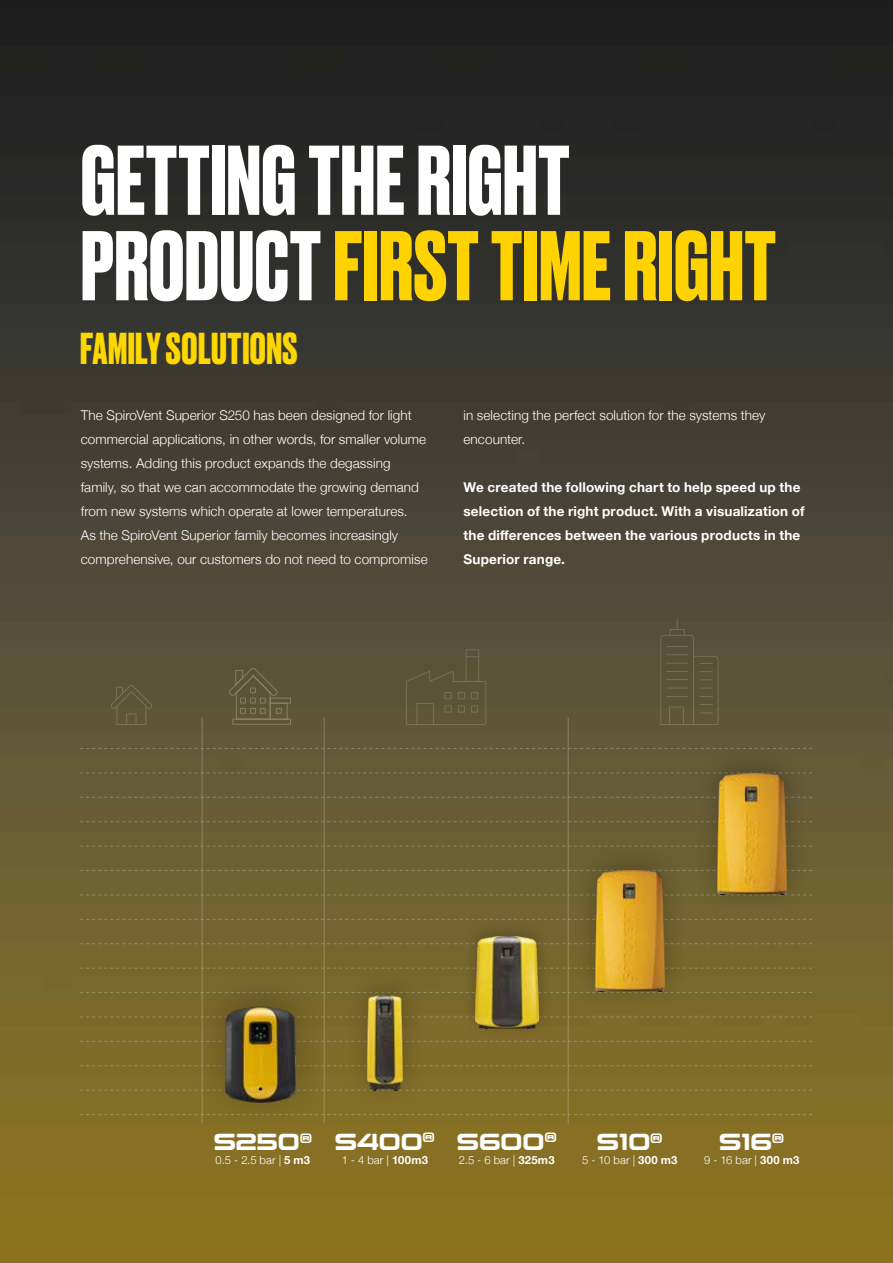
<style>
.page{position:relative;width:893px;height:1263px;background:#fff}
.page>*{position:absolute;margin:0;border:0;box-sizing:border-box;transform-origin:0 0}
.t1{font:700 93px/85.5px "Druk";letter-spacing:.005em;color:#fff}
.t2{font:700 42px "Druk";letter-spacing:.01em;color:#ffd700}
.t3{font:23.25px "Controller Five";color:#fff}
.t4{font:300 13.5px/24px "Helvetica Neue";letter-spacing:.005em;color:#fff}
.t5{font:700 13.5px/24px "Helvetica Neue";letter-spacing:.015em;color:#fff}
.t6{font:300 11.25px "Helvetica Neue";letter-spacing:.01em;color:#fff}
.s1{color:#ffd300}
.s2{font-weight:700}
</style>
<div class="page">
<img style="left:0;top:0;width:893px;height:1263px">
<svg style="left:80px;top:1114px;width:732px;height:1px"></svg>
<svg style="left:80px;top:1090px;width:732px;height:1px"></svg>
<svg style="left:80px;top:1065px;width:732px;height:1px"></svg>
<svg style="left:80px;top:1041px;width:732px;height:1px"></svg>
<svg style="left:80px;top:1016px;width:732px;height:1px"></svg>
<svg style="left:80px;top:992px;width:732px;height:1px"></svg>
<svg style="left:80px;top:968px;width:732px;height:1px"></svg>
<svg style="left:80px;top:943px;width:732px;height:1px"></svg>
<svg style="left:80px;top:919px;width:732px;height:1px"></svg>
<svg style="left:80px;top:894px;width:732px;height:1px"></svg>
<svg style="left:80px;top:870px;width:732px;height:1px"></svg>
<svg style="left:80px;top:846px;width:732px;height:1px"></svg>
<svg style="left:80px;top:821px;width:732px;height:1px"></svg>
<svg style="left:80px;top:797px;width:732px;height:1px"></svg>
<svg style="left:80px;top:772px;width:732px;height:1px"></svg>
<svg style="left:80px;top:748px;width:732px;height:1px"></svg>
<div style="left:193px;top:968px;width:136px;height:161px;background:#000;opacity:.25"></div>
<img style="left:226px;top:1007px;width:70px;height:95px">
<div style="left:344px;top:968px;width:82px;height:140px;background:#796729"></div>
<img style="left:367px;top:996px;width:35px;height:94px">
<div style="left:694px;top:746px;width:116px;height:167px;background:#000;opacity:.25"></div>
<img style="left:717px;top:774px;width:69px;height:120px">
<div style="left:572px;top:843px;width:116px;height:167px;background:#000;opacity:.25"></div>
<img style="left:595px;top:871px;width:70px;height:120px">
<div style="left:460px;top:918px;width:94px;height:122px;background:#000;opacity:.25"></div>
<img style="left:475px;top:936px;width:64px;height:92px">
<svg style="left:111px;top:685px;width:41px;height:40px;background:#60583c"></svg>
<svg style="left:406px;top:649px;width:80px;height:76px;background:#5c563a"></svg>
<svg style="left:660px;top:618px;width:58px;height:107px;background:#5b553b"></svg>
<div style="left:178px;top:697px;width:48px;height:439px;background:#000;opacity:.25"></div>
<hr style="left:202px;top:717px;width:1px;height:406px;background:#fff">
<div style="left:300px;top:697px;width:48px;height:439px;background:#000;opacity:.25"></div>
<hr style="left:324px;top:717px;width:1px;height:406px;background:#fff">
<div style="left:544px;top:697px;width:48px;height:439px;background:#000;opacity:.25"></div>
<hr style="left:568px;top:717px;width:1px;height:406px;background:#fff">
<svg style="left:228px;top:668px;width:63px;height:57px;background:#625c40"></svg>
<h1 class="t1" style="left:81px;top:133px;width:697px">GETTING THE RIGHT<br>PRODUCT <span class="s1">FIRST TIME RIGHT</span></h1>
<h2 class="t2" style="left:80px;top:320px;width:219px">FAMILY SOLUTIONS</h2>
<p class="t4" style="left:81px;top:402px;width:348px">The SpiroVent Superior S250 has been designed for light commercial applications, in other words, for smaller volume systems. Adding this product expands the degassing family, so that we can accommodate the growing demand from new systems which operate at lower temperatures.<br>As the SpiroVent Superior family becomes increasingly comprehensive, our customers do not need to compromise</p>
<p class="t4" style="left:463px;top:402px;width:303px">in selecting the perfect solution for the systems they encounter.</p>
<p class="t5" style="left:463px;top:476px;width:343px">We created the following chart to help speed up the selection of the right product. With a visualization of the differences between the various products in the Superior range.</p>
<h3 class="t3" style="left:214px;top:1128px;width:344px">S250<sup>®</sup> S400<sup>®</sup> S600<sup>®</sup></h3>
<h3 class="t3" style="left:597px;top:1128px;width:67px">S10<sup>®</sup></h3>
<h3 class="t3" style="left:719px;top:1128px;width:67px">S16<sup>®</sup></h3>
<p class="t6" style="left:216px;top:1151px;width:96px">0.5 - 2.5 bar | <span class="s2">5 m3</span></p>
<p class="t6" style="left:342px;top:1151px;width:88px">1 - 4 bar | <span class="s2">100m3</span></p>
<p class="t6" style="left:459px;top:1151px;width:97px">2.5 - 6 bar | <span class="s2">325m3</span></p>
<p class="t6" style="left:582px;top:1151px;width:97px">5 - 10 bar | <span class="s2">300 m3</span></p>
<p class="t6" style="left:704px;top:1151px;width:97px">9 - 16 bar | <span class="s2">300 m3</span></p>
</div>
